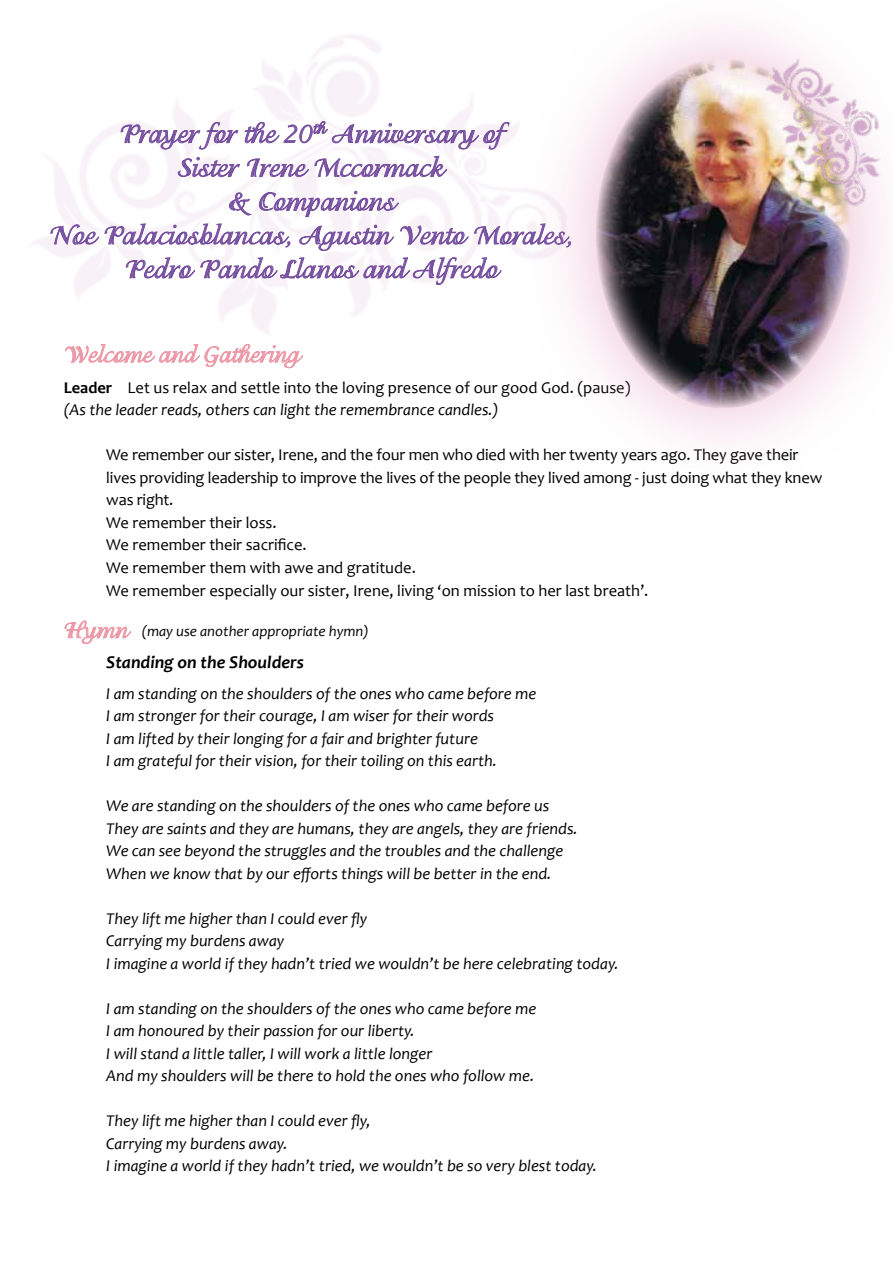
<style>
.page{position:relative;width:893px;height:1263px;background:#fff}
.page>*{position:absolute;margin:0;border:0;box-sizing:border-box;transform-origin:0 0}
.t1{font:27.3px/33.8px "Adorable";color:#7750a0;text-align:center}
.t2{font:24px "Adorable";color:#ed98a7}
.t3{font:italic 700 18px "Candara";color:#000}
.t4{font:italic 16.5px/22.5px "Candara";color:#000}
.t5{font:16.5px/22.5px "Candara";color:#000}
.t6{font:italic 15px "Candara";color:#000}
.s1{font-weight:700}
.s2{font-style:italic}
</style>
<div class="page">
<svg style="left:120px;top:121px;width:390px;height:60px"></svg>
<svg style="left:50px;top:190px;width:471px;height:61px"></svg>
<svg style="left:126px;top:257px;width:376px;height:28px"></svg>
<svg style="left:65px;top:344px;width:239px;height:24px"></svg>
<div style="left:521px;top:0;width:372px;height:482px;background:#e49ebe;opacity:.6"></div>
<img style="left:595px;top:59px;width:256px;height:349px">
<img style="left:739px;top:27px;width:154px;height:206px">
<svg style="left:65px;top:620px;width:67px;height:24px"></svg>
<h1 class="t1" style="left:49px;top:118px;width:526px">Prayer for the 20<sup>th</sup> Anniversary of<br>Sister Irene Mccormack<br>&amp; Companions<br>Noe Palaciosblancas, Agustin Vento Morales,<br>Pedro Pando Llanos and Alfredo</h1>
<h2 class="t2" style="left:64px;top:343px;width:238px">Welcome and Gathering</h2>
<p class="t5" style="left:64px;top:376px;width:568px"><span class="s1">Leader</span> Let us relax and settle into the loving presence of our good God. (pause) <span class="s2">(As the leader reads, others can light the remembrance candles.)</span></p>
<p class="t5" style="left:106px;top:444px;width:717px">We remember our sister, Irene, and the four men who died with her twenty years ago. They gave their lives providing leadership to improve the lives of the people they lived among - just doing what they knew was right.<br>We remember their loss.<br>We remember their sacrifice.<br>We remember them with awe and gratitude.<br>We remember especially our sister, Irene, living ‘on mission to her last breath’.</p>
<h2 class="t2" style="left:64px;top:618px;width:66px">Hymn</h2>
<p class="t3" style="left:106px;top:651px;width:199px">Standing on the Shoulders</p>
<p class="t4" style="left:106px;top:682px;width:431px">I am standing on the shoulders of the ones who came before me I am stronger for their courage, I am wiser for their words<br>I am lifted by their longing for a fair and brighter future<br>I am grateful for their vision, for their toiling on this earth.</p>
<p class="t4" style="left:106px;top:794px;width:473px">We are standing on the shoulders of the ones who came before us They are saints and they are humans, they are angels, they are friends.<br>We can see beyond the struggles and the troubles and the challenge When we know that by our efforts things will be better in the end.</p>
<p class="t4" style="left:106px;top:907px;width:514px">They lift me higher than I could ever fly<br>Carrying my burdens away<br>I imagine a world if they hadn’t tried we wouldn’t be here celebrating today.</p>
<p class="t4" style="left:106px;top:997px;width:431px">I am standing on the shoulders of the ones who came before me I am honoured by their passion for our liberty.<br>I will stand a little taller, I will work a little longer<br>And my shoulders will be there to hold the ones who follow me.</p>
<p class="t4" style="left:106px;top:1109px;width:492px">They lift me higher than I could ever fly,<br>Carrying my burdens away.<br>I imagine a world if they hadn’t tried, we wouldn’t be so very blest today.</p>
<p class="t6" style="left:142px;top:622px;width:228px">(may use another appropriate hymn)</p>
</div>
